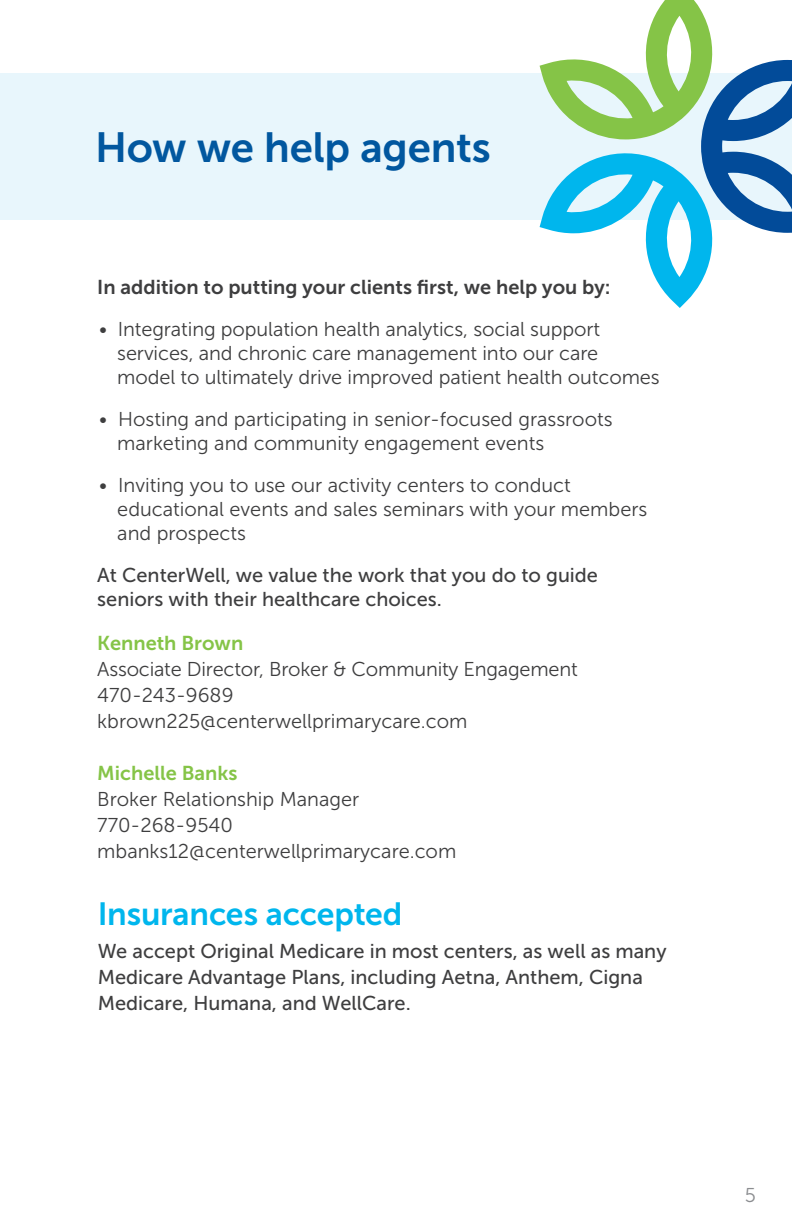
<style>
.page{position:relative;width:792px;height:1224px;background:#fff}
.page>*{position:absolute;margin:0;border:0;box-sizing:border-box;transform-origin:0 0}
.t1{font:42px "Museo Sans 700";letter-spacing:-.005em;color:#01579f}
.t2{font:32px "Museo Sans 700";letter-spacing:-.005em;color:#00b6ed}
.t3{font:20px/24px "Museo Sans 300";color:#3e3e3f}
.t4{font:20px/26px "Museo Sans 500";color:#3e3e3f}
.t5{font:20px "Museo Sans 700";color:#3e3e3f}
.t6{font:20px "Museo Sans 700";color:#85c447}
.t7{font:20px "Museo Sans 300";color:#8b8d90}
</style>
<div class="page">
<div style="left:0;top:73px;width:792px;height:147px;background:#e8f6fc"></div>
<svg style="left:540px;top:0;width:252px;height:308px"></svg>
<p class="t1" style="left:95px;top:125px;width:397px">How we help agents</p>
<p class="t5" style="left:97px;top:276px;width:515px">In addition to putting your clients first, we help you by:</p>
<p class="t3" style="left:117px;top:318px;width:544px;text-indent:-18px">• Integrating population health analytics, social support services, and chronic care management into our care model to ultimately drive improved patient health outcomes</p>
<p class="t3" style="left:117px;top:408px;width:497px;text-indent:-18px">• Hosting and participating in senior-focused grassroots marketing and community engagement events</p>
<p class="t3" style="left:117px;top:474px;width:532px;text-indent:-18px">• Inviting you to use our activity centers to conduct educational events and sales seminars with your members and prospects</p>
<p class="t4" style="left:97px;top:564px;width:502px;line-height:24px">At CenterWell, we value the work that you do to guide seniors with their healthcare choices.</p>
<p class="t6" style="left:97px;top:632px;width:148px">Kenneth Brown</p>
<p class="t3" style="left:97px;top:658px;width:482px">Associate Director, Broker &amp; Community Engagement</p>
<p class="t3" style="left:97px;top:684px;width:138px">470-243-9689</p>
<p class="t3" style="left:97px;top:710px;width:372px">kbrown225@centerwellprimarycare.com</p>
<p class="t6" style="left:97px;top:762px;width:142px">Michelle Banks</p>
<p class="t3" style="left:97px;top:788px;width:264px">Broker Relationship Manager</p>
<p class="t3" style="left:97px;top:814px;width:137px">770-268-9540</p>
<p class="t3" style="left:97px;top:840px;width:361px">mbanks12@centerwellprimarycare.com</p>
<p class="t2" style="left:98px;top:896px;width:306px">Insurances accepted</p>
<p class="t4" style="left:98px;top:938px;width:570px">We accept Original Medicare in most centers, as well as many<br>Medicare Advantage Plans, including Aetna, Anthem, Cigna<br>Medicare, Humana, and WellCare.</p>
<p class="t7" style="left:745px;top:1184px;width:13px">5</p>
</div>
